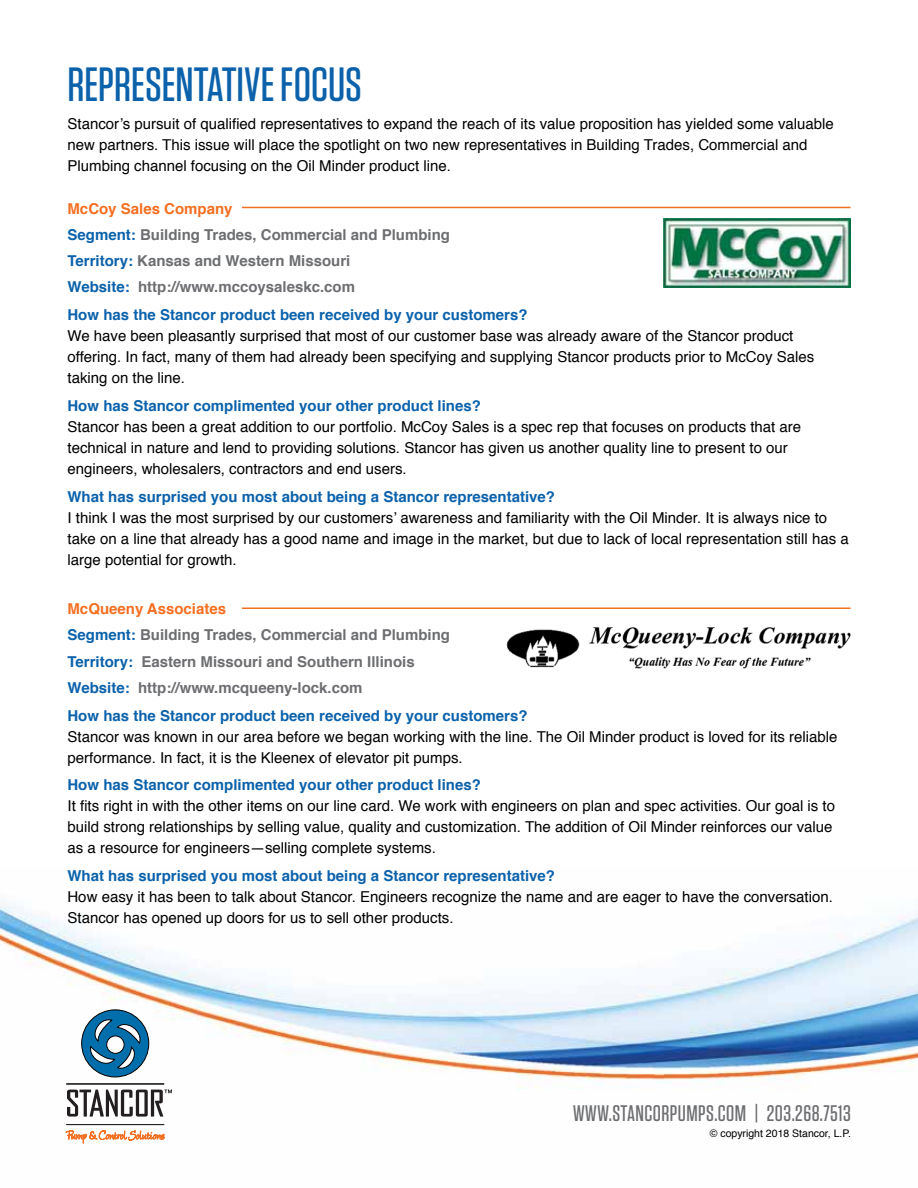
<style>
.page{position:relative;width:918px;height:1188px;background:#fff}
.page>*{position:absolute;margin:0;border:0;box-sizing:border-box;transform-origin:0 0}
.t1{font:500 48px "Tungsten";color:#0b62ab}
.t2{font:500 22.5px "Tungsten";letter-spacing:.02em;color:#6d6e71}
.t3{font:15px/21px "Helvetica";color:#000}
.t4{font:700 15px "Helvetica";color:#0b62ab}
.t5{font:700 15px/26.2px "Helvetica";color:#6d6e71}
.t6{font:10.5px "Helvetica";color:#000}
.s1{color:#f36f21}
.s2{color:#0b62ab}
</style>
<div class="page">
<img style="left:0;top:905px;width:918px;height:239px">
<hr style="left:66px;top:1083px;width:98px;height:2px;background:#030404">
<svg style="left:81px;top:1010px;width:68px;height:67px"></svg>
<svg style="left:66px;top:1130px;width:98px;height:13px"></svg>
<hr style="left:66px;top:1124px;width:98px;height:1px;background:#030404">
<svg style="left:67px;top:1090px;width:105px;height:27px"></svg>
<img style="left:506px;top:627px;width:344px;height:42px">
<img style="left:664px;top:218px;width:186px;height:69px">
<hr style="left:242px;top:207px;width:608px;height:1px;background:#f36f21">
<hr style="left:242px;top:608px;width:608px;height:1px;background:#f36f21">
<h1 class="t1" style="left:68px;top:59px;width:296px">REPRESENTATIVE FOCUS</h1>
<p class="t3" style="left:68px;top:113px;width:768px">Stancor’s pursuit of qualified representatives to expand the reach of its value proposition has yielded some valuable new partners. This issue will place the spotlight on two new representatives in Building Trades, Commercial and<br>Plumbing channel focusing on the Oil Minder product line.</p>
<p class="t5" style="left:68px;top:195px;width:384px"><span class="s1">McCoy Sales Company<br></span><span class="s2">Segment:</span> Building Trades, Commercial and Plumbing <span class="s2">Territory:</span> Kansas and Western Missouri<br><span class="s2">Website:</span> http://www.mccoysaleskc.com</p>
<p class="t4" style="left:68px;top:303px;width:462px">How has the Stancor product been received by your customers?</p>
<p class="t3" style="left:68px;top:326px;width:748px">We have been pleasantly surprised that most of our customer base was already aware of the Stancor product offering. In fact, many of them had already been specifying and supplying Stancor products prior to McCoy Sales taking on the line.</p>
<p class="t4" style="left:68px;top:393px;width:415px">How has Stancor complimented your other product lines?</p>
<p class="t3" style="left:68px;top:416px;width:735px">Stancor has been a great addition to our portfolio. McCoy Sales is a spec rep that focuses on products that are technical in nature and lend to providing solutions. Stancor has given us another quality line to present to our engineers, wholesalers, contractors and end users.</p>
<p class="t4" style="left:68px;top:484px;width:489px">What has surprised you most about being a Stancor representative?</p>
<p class="t3" style="left:68px;top:507px;width:783px">I think I was the most surprised by our customers’ awareness and familiarity with the Oil Minder. It is always nice to take on a line that already has a good name and image in the market, but due to lack of local representation still has a large potential for growth.</p>
<p class="t5" style="left:68px;top:596px;width:384px"><span class="s1">McQueeny Associates<br></span><span class="s2">Segment:</span> Building Trades, Commercial and Plumbing <span class="s2">Territory:</span> Eastern Missouri and Southern Illinois <span class="s2">Website:</span> http://www.mcqueeny-lock.com</p>
<p class="t4" style="left:68px;top:703px;width:462px">How has the Stancor product been received by your customers?</p>
<p class="t3" style="left:68px;top:726px;width:772px">Stancor was known in our area before we began working with the line. The Oil Minder product is loved for its reliable performance. In fact, it is the Kleenex of elevator pit pumps.</p>
<p class="t4" style="left:68px;top:773px;width:415px">How has Stancor complimented your other product lines?</p>
<p class="t3" style="left:68px;top:796px;width:769px">It fits right in with the other items on our line card. We work with engineers on plan and spec activities. Our goal is to build strong relationships by selling value, quality and customization. The addition of Oil Minder reinforces our value as a resource for engineers—selling complete systems.</p>
<p class="t4" style="left:68px;top:864px;width:489px">What has surprised you most about being a Stancor representative?</p>
<p class="t3" style="left:68px;top:887px;width:767px">How easy it has been to talk about Stancor. Engineers recognize the name and are eager to have the conversation.<br>Stancor has opened up doors for us to sell other products.</p>
<h2 class="t2" style="left:573px;top:1102px;width:280px">WWW.STANCORPUMPS.COM | 203.268.7513</h2>
<p class="t6" style="left:710px;top:1126px;width:143px">© copyright 2018 Stancor, L.P.</p>
</div>
